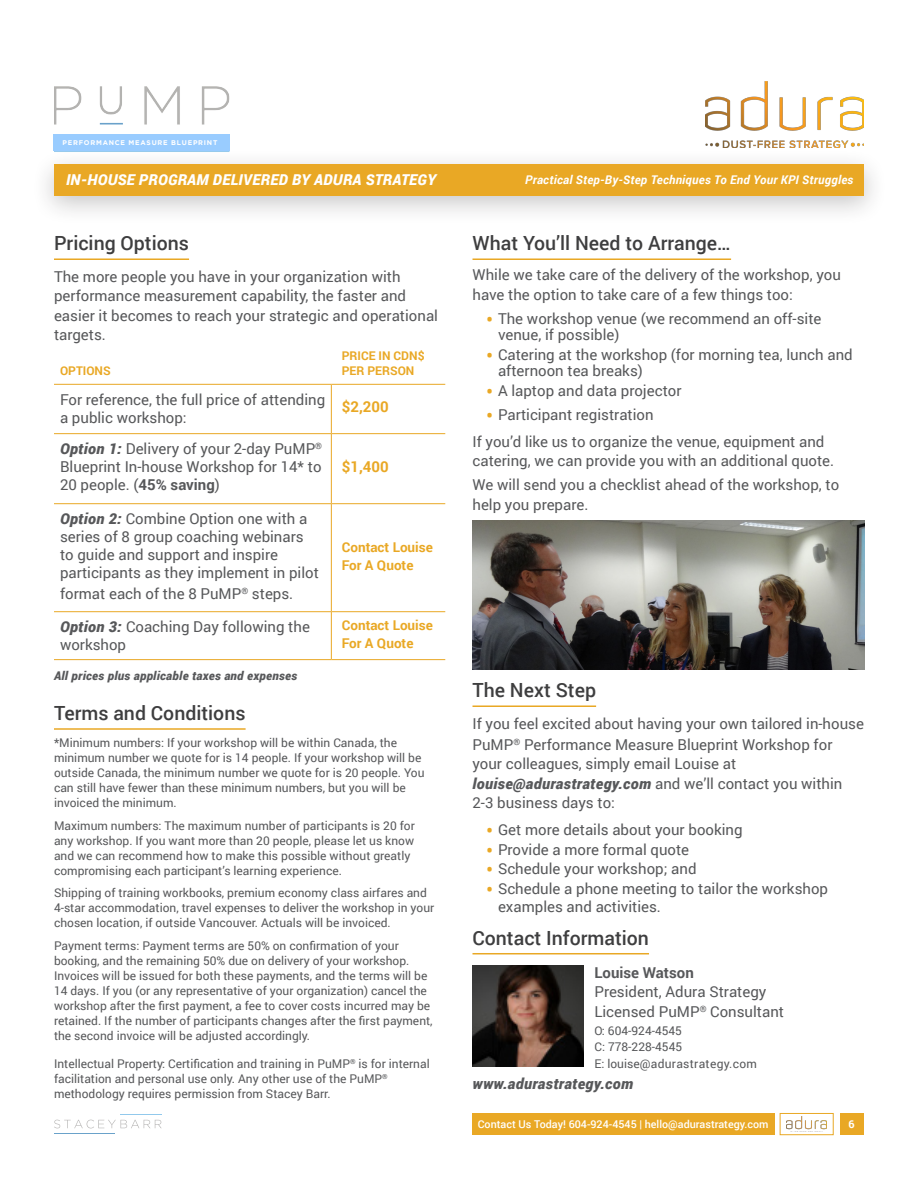
<style>
.page{position:relative;width:918px;height:1188px;background:#fff}
.page>*{position:absolute;margin:0;border:0;box-sizing:border-box;transform-origin:0 0}
.t1{font:500 19.5px "Roboto";color:#3e3e3f}
.t2{font:15px/19.5px "Roboto";color:#57585a}
.t3{font:italic 900 15px "Roboto";letter-spacing:.02em;color:#fff}
.t4{font:italic 900 15px "Roboto";letter-spacing:.025em;color:#57585a}
.t5{font:700 15px "Roboto";color:#e9a825}
.t6{font:700 15px "Roboto";color:#57585a}
.t7{font:700 13.5px/18px "Roboto";color:#e9a825}
.terms{font:12px/15px "Roboto";color:#57585a}
.t8{font:italic 700 12px "Roboto";letter-spacing:.02em;color:#fff}
.t9{font:italic 900 12px "Roboto";letter-spacing:.025em;color:#57585a}
.t10{font:700 12px/15px "Roboto";color:#e9a825}
.terms-2{font:12px "Roboto";letter-spacing:.025em;color:#57585a}
.t11{font:500 10.8px "Roboto";color:#fff}
.t12{font:700 10.8px "Roboto";color:#fff}
.t13{font:700 6.75px "Gotham";letter-spacing:.115em;color:#fff}
.s1{font-weight:900;font-style:italic}
.s2{font-weight:700}
.s3{font-size:21px;color:#e9a825}
</style>
<div class="page">
<div style="left:472px;top:1113px;width:303px;height:22px;background:#e9a825"></div>
<div style="left:840px;top:1113px;width:24px;height:22px;background:#e9a825"></div>
<div style="left:780px;top:1113px;width:54px;height:22px;border:1px solid #e9a825"></div>
<img style="left:786px;top:1117px;width:41px;height:13px">
<div style="left:31px;top:148px;width:856px;height:78px;background:#231f20;opacity:.25"></div>
<div style="left:54px;top:164px;width:810px;height:31px;background:#e9a825"></div>
<img style="left:705px;top:82px;width:159px;height:66px">
<svg style="left:54px;top:1120px;width:108px;height:8px"></svg>
<hr style="left:54px;top:1133px;width:60px;height:1px;background:#6aa2ca">
<hr style="left:120px;top:1115px;width:42px;height:1px;background:#92c9ec">
<img style="left:54px;top:86px;width:176px;height:67px">
<div style="left:53px;top:134px;width:177px;height:17px;background:#9cf"></div>
<hr style="left:54px;top:258px;width:135px;height:2px;background:#e9a825">
<hr style="left:54px;top:728px;width:192px;height:2px;background:#e9a825">
<hr style="left:54px;top:384px;width:277px;height:1px;background:#e9a825">
<hr style="left:331px;top:384px;width:114px;height:1px;background:#e9a825">
<hr style="left:331px;top:385px;width:1px;height:48px;background:#e9a825">
<hr style="left:54px;top:433px;width:277px;height:1px;background:#e9a825">
<hr style="left:331px;top:433px;width:114px;height:1px;background:#e9a825">
<hr style="left:331px;top:434px;width:1px;height:69px;background:#e9a825">
<hr style="left:54px;top:503px;width:277px;height:1px;background:#e9a825">
<hr style="left:331px;top:503px;width:114px;height:1px;background:#e9a825">
<hr style="left:331px;top:504px;width:1px;height:107px;background:#e9a825">
<hr style="left:54px;top:611px;width:277px;height:1px;background:#e9a825">
<hr style="left:331px;top:611px;width:114px;height:1px;background:#e9a825">
<hr style="left:331px;top:612px;width:1px;height:47px;background:#e9a825">
<hr style="left:54px;top:659px;width:277px;height:1px;background:#e9a825">
<hr style="left:331px;top:659px;width:114px;height:1px;background:#e9a825">
<hr style="left:472px;top:258px;width:259px;height:2px;background:#e9a825">
<hr style="left:472px;top:705px;width:124px;height:2px;background:#e9a825">
<hr style="left:472px;top:953px;width:177px;height:1px;background:#e9a825">
<img style="left:472px;top:520px;width:393px;height:149px">
<img style="left:472px;top:966px;width:112px;height:101px">
<p class="t13" style="left:62px;top:139px;width:156px">PERFORMANCE MEASURE BLUEPRINT</p>
<p class="t3" style="left:66px;top:169px;width:372px">IN-HOUSE PROGRAM DELIVERED BY ADURA STRATEGY</p>
<p class="t8" style="left:525px;top:171px;width:330px">Practical Step-By-Step Techniques To End Your KPI Struggles</p>
<p class="t1" style="left:54px;top:230px;width:137px">Pricing Options</p>
<p class="t2" style="left:54px;top:266px;width:386px">The more people you have in your organization with performance measurement capability, the faster and easier it becomes to reach your strategic and operational targets.</p>
<p class="t10" style="left:60px;top:363px;width:52px">OPTIONS</p>
<p class="t10" style="left:342px;top:348px;width:84px">PRICE IN CDN$<br>PER PERSON</p>
<p class="t2" style="left:60px;top:390px;width:267px;line-height:18px">For reference, the full price of attending a public workshop:</p>
<p class="t5" style="left:342px;top:396px;width:48px">$2,200</p>
<p class="t2" style="left:60px;top:439px;width:264px;line-height:18px;text-align:justify"><span class="s1">Option 1:</span> Delivery of your 2-day PuMP<sup>® </sup>Blueprint In-house Workshop for 14* to 20 people. (<span class="s2">45% saving</span>)</p>
<p class="t5" style="left:342px;top:456px;width:48px">$1,400</p>
<p class="t2" style="left:60px;top:509px;width:260px;line-height:18px"><span class="s1">Option 2:</span> Combine Option one with a series of 8 group coaching webinars to guide and support and inspire participants as they implement in pilot</p>
<p class="t2" style="left:60px;top:583px;width:235px">format each of the 8 PuMP<sup>®</sup> steps.</p>
<p class="t7" style="left:342px;top:538px;width:93px">Contact Louise<br>For A Quote</p>
<p class="t2" style="left:60px;top:617px;width:251px;line-height:18px"><span class="s1">Option 3:</span> Coaching Day following the workshop</p>
<p class="t7" style="left:342px;top:616px;width:93px">Contact Louise<br>For A Quote</p>
<p class="t9" style="left:54px;top:667px;width:245px">All prices plus applicable taxes and expenses</p>
<p class="t1" style="left:54px;top:699px;width:193px">Terms and Conditions</p>
<p class="terms" style="left:54px;top:735px;width:372px">*Minimum numbers: If your workshop will be within Canada, the minimum number we quote for is 14 people. If your workshop will be outside Canada, the minimum number we quote for is 20 people. You can still have fewer than these minimum numbers, but you will be invoiced the minimum.</p>
<p class="terms" style="left:54px;top:817px;width:362px">Maximum numbers: The maximum number of participants is 20 for any workshop. If you want more than 20 people, please let us know and we can recommend how to make this possible without greatly compromising each participant’s learning experience.</p>
<p class="terms" style="left:54px;top:885px;width:382px">Shipping of training workbooks, premium economy class airfares and<br>4-star accommodation, travel expenses to deliver the workshop in your chosen location, if outside Vancouver. Actuals will be invoiced.</p>
<p class="terms" style="left:54px;top:937px;width:380px">Payment terms: Payment terms are 50% on confirmation of your booking, and the remaining 50% due on delivery of your workshop.<br>Invoices will be issued for both these payments, and the terms will be 14 days. If you (or any representative of your organization) cancel the workshop after the first payment, a fee to cover costs incurred may be retained. If the number of participants changes after the first payment, the second invoice will be adjusted accordingly.</p>
<p class="terms" style="left:54px;top:1056px;width:377px">Intellectual Property: Certification and training in PuMP<sup>®</sup> is for internal facilitation and personal use only. Any other use of the PuMP<sup>® </sup>methodology requires permission from Stacey Barr.</p>
<p class="t1" style="left:472px;top:230px;width:260px">What You’ll Need to Arrange…</p>
<p class="t2" style="left:472px;top:265px;width:370px">While we take care of the delivery of the workshop, you have the option to take care of a few things too:</p>
<p class="t2" style="left:498px;top:310px;width:325px;line-height:16.5px;text-indent:-12px"><span class="s3">•</span> The workshop venue (we recommend an off-site venue, if possible)</p>
<p class="t2" style="left:498px;top:346px;width:356px;line-height:16.5px;text-indent:-12px"><span class="s3">•</span> Catering at the workshop (for morning tea, lunch and afternoon tea breaks)</p>
<p class="t2" style="left:486px;top:380px;width:197px"><span class="s3">•</span> A laptop and data projector</p>
<p class="t2" style="left:486px;top:404px;width:169px"><span class="s3">•</span> Participant registration</p>
<p class="t2" style="left:472px;top:431px;width:363px">If you’d like us to organize the venue, equipment and catering, we can provide you with an additional quote.</p>
<p class="t2" style="left:472px;top:475px;width:368px">We will send you a checklist ahead of the workshop, to help you prepare.</p>
<p class="t1" style="left:472px;top:677px;width:125px">The Next Step</p>
<p class="t2" style="left:472px;top:712px;width:393px;line-height:21px">If you feel excited about having your own tailored in-house<br>PuMP<sup>®</sup> Performance Measure Blueprint Workshop for</p>
<p class="t2" style="left:472px;top:754px;width:371px">your colleagues, simply email Louise at <span class="s1">louise@adurastrategy.com</span> and we’ll contact you within<br>2-3 business days to:</p>
<p class="t2" style="left:486px;top:820px;width:258px"><span class="s3">•</span> Get more details about your booking</p>
<p class="t2" style="left:486px;top:839px;width:205px"><span class="s3">•</span> Provide a more formal quote</p>
<p class="t2" style="left:486px;top:859px;width:212px"><span class="s3">•</span> Schedule your workshop; and</p>
<p class="t2" style="left:498px;top:879px;width:332px;line-height:18px;text-indent:-12px"><span class="s3">•</span> Schedule a phone meeting to tailor the workshop examples and activities.</p>
<p class="t1" style="left:472px;top:924px;width:178px">Contact Information</p>
<p class="t6" style="left:594px;top:962px;width:101px">Louise Watson</p>
<p class="t2" style="left:594px;top:982px;width:174px">President, Adura Strategy</p>
<p class="t2" style="left:594px;top:1001px;width:191px">Licensed PuMP<sup>®</sup> Consultant</p>
<p class="terms" style="left:594px;top:1023px;width:89px">O: 604-924-4545</p>
<p class="terms" style="left:594px;top:1039px;width:89px">C: 778-228-4545</p>
<p class="terms-2" style="left:594px;top:1055px;width:164px">E: louise@adurastrategy.com</p>
<p class="t4" style="left:472px;top:1073px;width:162px">www.adurastrategy.com</p>
<p class="t11" style="left:478px;top:1116px;width:292px">Contact Us Today! 604-924-4545 | hello@adurastrategy.com</p>
<p class="t12" style="left:848px;top:1116px;width:8px">6</p>
</div>
